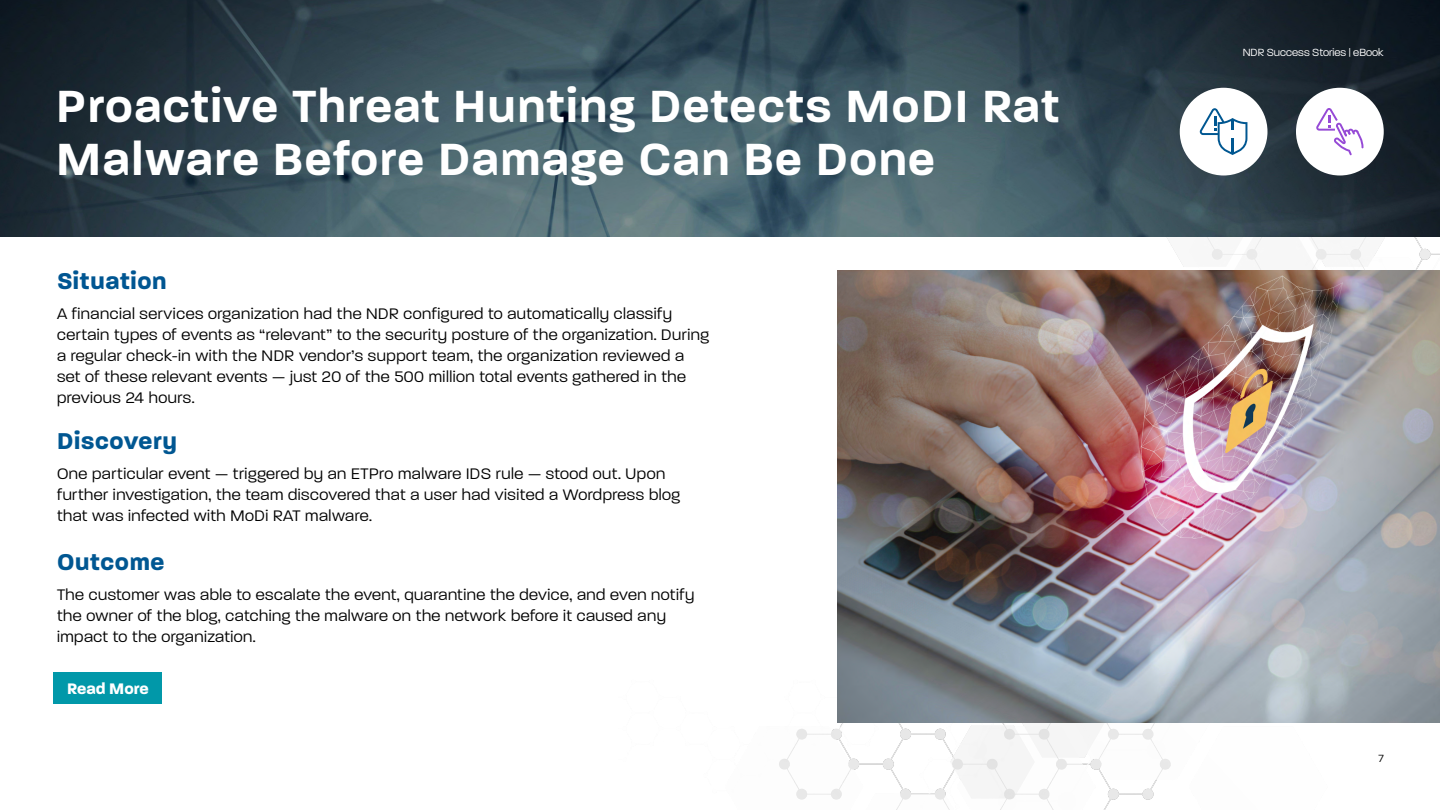
<style>
.page{position:relative;width:1440px;height:810px;background:#fff}
.page>*{position:absolute;margin:0;border:0;box-sizing:border-box;transform-origin:0 0}
.t1{font:600 48.75px/52.5px "Paralucent";letter-spacing:.03em;color:#fff}
.t2{font:700 24.75px "Paralucent";letter-spacing:.03em;color:#005792}
.t3{font:700 24.75px "Paralucent";letter-spacing:.03em;color:#005692}
.t4{font:300 16.5px/21px "Paralucent";letter-spacing:.03em;color:#000}
.t5{font:700 16.5px "Paralucent";color:#fff}
.t6{font:300 11.25px "Paralucent";color:#fff}
.t7{font:300 11.25px "Paralucent";color:#000101}
</style>
<div class="page">
<img style="left:619px;top:236px;width:821px;height:574px">
<img style="left:837px;top:270px;width:603px;height:452px">
<img style="left:0;top:0;width:1440px;height:236px">
<div style="left:1296px;top:88px;width:88px;height:88px;background:#fff;border-radius:50%"></div>
<div style="left:1180px;top:88px;width:88px;height:88px;background:#fff;border-radius:50%"></div>
<svg style="left:1316px;top:108px;width:47px;height:47px"></svg>
<svg style="left:1200px;top:108px;width:47px;height:47px"></svg>
<div style="left:54px;top:673px;width:108px;height:31px;background:#0198a9"></div>
<h1 class="t1" style="left:56px;top:80px;width:1004px">Proactive Threat Hunting Detects MoDI Rat<br>Malware Before Damage Can Be Done</h1>
<h2 class="t3" style="left:57px;top:266px;width:111px">Situation</h2>
<p class="t4" style="left:57px;top:303px;width:654px">A financial services organization had the NDR configured to automatically classify certain types of events as “relevant” to the security posture of the organization. During a regular check-in with the NDR vendor’s support team, the organization reviewed a set of these relevant events — just 20 of the 500 million total events gathered in the previous 24 hours.</p>
<h2 class="t2" style="left:57px;top:426px;width:122px">Discovery</h2>
<p class="t4" style="left:57px;top:463px;width:625px">One particular event — triggered by an ETPro malware IDS rule — stood out. Upon further investigation, the team discovered that a user had visited a Wordpress blog that was infected with MoDi RAT malware.</p>
<h2 class="t2" style="left:57px;top:547px;width:109px">Outcome</h2>
<p class="t4" style="left:57px;top:584px;width:639px">The customer was able to escalate the event, quarantine the device, and even notify the owner of the blog, catching the malware on the network before it caused any impact to the organization.</p>
<p class="t5" style="left:67px;top:678px;width:83px">Read More</p>
<p class="t6" style="left:1243px;top:46px;width:143px">NDR Success Stories | eBook</p>
<p class="t7" style="left:1379px;top:752px;width:7px">7</p>
</div>
